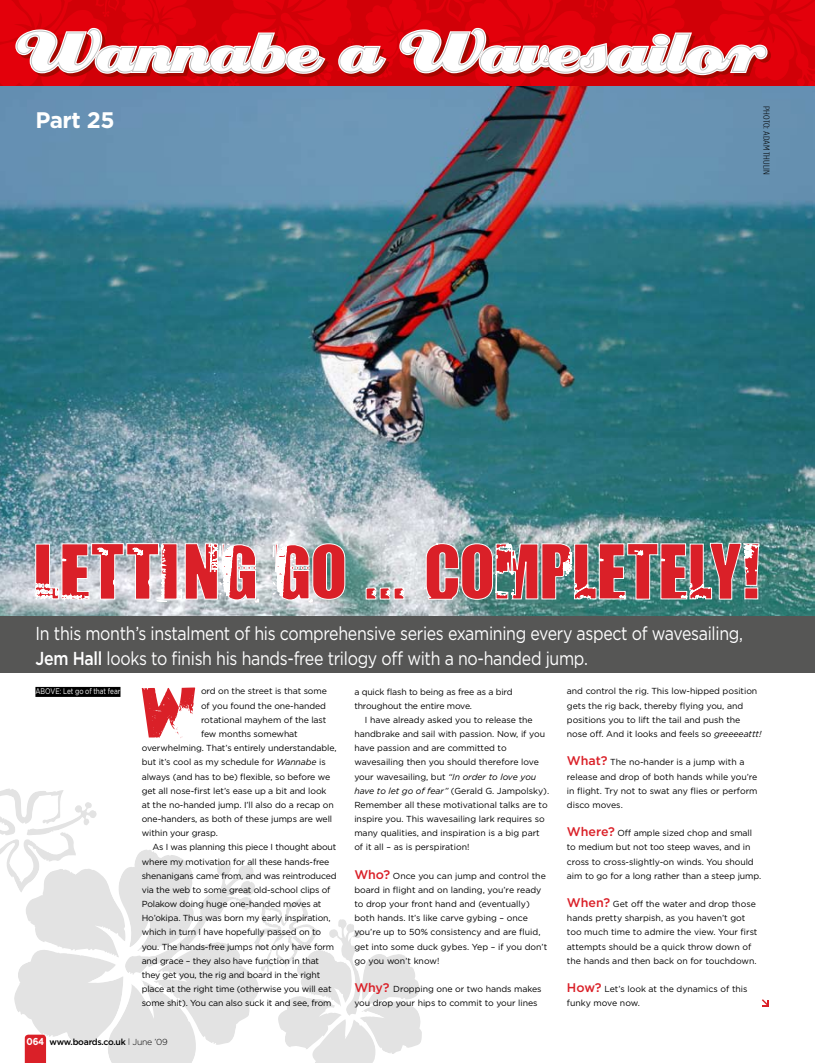
<style>
.page{position:relative;width:815px;height:1063px;background:#fff}
.page>*{position:absolute;margin:0;border:0;box-sizing:border-box;transform-origin:0 0}
.t1{font:700 22.5px "Gotham";letter-spacing:-.02em;color:#fff}
.t2{font:18.75px/25px "Gotham";letter-spacing:-.02em;color:#fff;scale:.85 1}
.t3{font:8.75px/14.1px "Gotham";letter-spacing:-.01em;color:#000}
.t4{font:500 8.75px "Gotham";letter-spacing:-.03em;color:#000}
.t5{font:300 8.75px "Gotham Condensed";color:#000;scale:1.3 1}
.t6{font:8.12px "Gotham";letter-spacing:-.005em;color:#fff;scale:.8 1}
.s1{font-weight:500}
.s2{font-style:italic}
.s3{font-weight:500;font-size:12.5px;color:#da2028}
.s4{font-weight:700;font-size:10px;color:#fff}
.s5{font-weight:300;font-size:7px}
.s6{font-weight:300}
</style>
<div class="page">
<svg style="left:0;top:788px;width:195px;height:163px"></svg>
<svg style="left:142px;top:687px;width:53px;height:51px"></svg>
<img style="left:0;top:85px;width:815px;height:532px">
<div style="left:0;top:617px;width:815px;height:56px;background:#565655"></div>
<svg style="left:34px;top:540px;width:726px;height:72px;background:#b88386"></svg>
<div style="left:35px;top:687px;width:85px;height:10px;background:#000"></div>
<svg style="left:762px;top:999px;width:7px;height:7px"></svg>
<svg style="left:25px;top:1035px;width:21px;height:28px"></svg>
<svg style="left:0;top:0;width:815px;height:85px"></svg>
<h1 class="t1" style="left:35px;top:105px;width:81px">Part 25</h1>
<p class="t5" style="left:772px;top:106px;width:54px;rotate:90deg">Photo: Adam Thulin</p>
<h2 class="t2" style="left:36px;top:620px;width:834px">In this month’s instalment of his comprehensive series examining every aspect of wavesailing,<br><span class="s1">Jem Hall</span> looks to finish his hands-free trilogy off with a no-handed jump.</h2>
<p class="t6" style="left:35px;top:686px;width:108px">ABOVE: Let go of that fear</p>
<p class="t3" style="left:567px;top:684px;width:196px">and control the rig. This low-hipped position gets the rig back, thereby flying you, and positions you to lift the tail and push the nose off. And it looks and feels so <span class="s2">greeeeattt!</span></p>
<p class="t3" style="left:567px;top:755px;width:192px"><span class="s3">What?</span> The no-hander is a jump with a release and drop of both hands while you’re in flight. Try not to swat any flies or perform disco moves.</p>
<p class="t3" style="left:567px;top:826px;width:196px"><span class="s3">Where?</span> Off ample sized chop and small to medium but not too steep waves, and in cross to cross-slightly-on winds. You should aim to go for a long rather than a steep jump.</p>
<p class="t3" style="left:567px;top:897px;width:192px"><span class="s3">When?</span> Get off the water and drop those hands pretty sharpish, as you haven’t got too much time to admire the view. Your first attempts should be a quick throw down of the hands and then back on for touchdown.</p>
<p class="t3" style="left:567px;top:982px;width:182px"><span class="s3">How?</span> Let’s look at the dynamics of this funky move now.</p>
<p class="t3" style="left:201px;top:684px;width:127px">ord on the street is that some</p>
<p class="t3" style="left:201px;top:698px;width:126px">of you found the one-handed</p>
<p class="t3" style="left:201px;top:712px;width:127px">rotational mayhem of the last</p>
<p class="t3" style="left:201px;top:727px;width:98px">few months somewhat</p>
<p class="t3" style="left:142px;top:741px;width:196px">overwhelming. That’s entirely understandable,</p>
<p class="t3" style="left:142px;top:755px;width:185px">but it’s cool as my schedule for <span class="s2">Wannabe</span> is</p>
<p class="t3" style="left:142px;top:769px;width:190px">always (and has to be) flexible, so before we</p>
<p class="t3" style="left:142px;top:783px;width:186px">get all nose-first let’s ease up a bit and look</p>
<p class="t3" style="left:142px;top:798px;width:194px">at the no-handed jump. I’ll also do a recap on</p>
<p class="t3" style="left:142px;top:812px;width:192px">one-handers, as both of these jumps are well</p>
<p class="t3" style="left:142px;top:826px;width:78px">within your grasp.</p>
<p class="t3" style="left:152px;top:840px;width:185px">As I was planning this piece I thought about</p>
<p class="t3" style="left:142px;top:854px;width:189px">where my motivation for all these hands-free</p>
<p class="t3" style="left:142px;top:868px;width:196px">shenanigans came from, and was reintroduced</p>
<p class="t3" style="left:142px;top:883px;width:190px">via the web to some great old-school clips of</p>
<p class="t3" style="left:142px;top:897px;width:181px">Polakow doing huge one-handed moves at</p>
<p class="t3" style="left:142px;top:911px;width:190px">Ho’okipa. Thus was born my early inspiration,</p>
<p class="t3" style="left:142px;top:925px;width:181px">which in turn I have hopefully passed on to</p>
<p class="t3" style="left:142px;top:939px;width:194px">you. The hands-free jumps not only have form</p>
<p class="t3" style="left:142px;top:953px;width:179px">and grace – they also have function in that</p>
<p class="t3" style="left:142px;top:968px;width:180px">they get you, the rig and board in the right</p>
<p class="t3" style="left:142px;top:982px;width:191px">place at the right time (otherwise you will eat</p>
<p class="t3" style="left:142px;top:996px;width:191px">some shit). You can also suck it and see, from</p>
<p class="t3" style="left:354px;top:684px;width:160px">a quick flash to being as free as a bird throughout the entire move.</p>
<p class="t3" style="left:354px;top:713px;width:196px;text-indent:11px">I have already asked you to release the handbrake and sail with passion. Now, if you have passion and are committed to wavesailing then you should therefore love your wavesailing, but <span class="s2">“In order to love you have to let go of fear”</span> (Gerald G. Jampolsky).<br>Remember all these motivational talks are to inspire you. This wavesailing lark requires so many qualities, and inspiration is a big part of it all – as is perspiration!</p>
<p class="t3" style="left:354px;top:868px;width:194px"><span class="s3">Who?</span> Once you can jump and control the board in flight and on landing, you’re ready to drop your front hand and (eventually) both hands. It’s like carve gybing – once you’re up to 50% consistency and are fluid, get into some duck gybes. Yep – if you don’t go you won’t know!</p>
<p class="t3" style="left:354px;top:982px;width:189px"><span class="s3">Why?</span> Dropping one or two hands makes you drop your hips to commit to your lines</p>
<p class="t4" style="left:27px;top:1036px;width:143px"><span class="s4">064</span> www.boards.co.uk <span class="s5">|</span> <span class="s6">June ’09</span></p>
</div>
